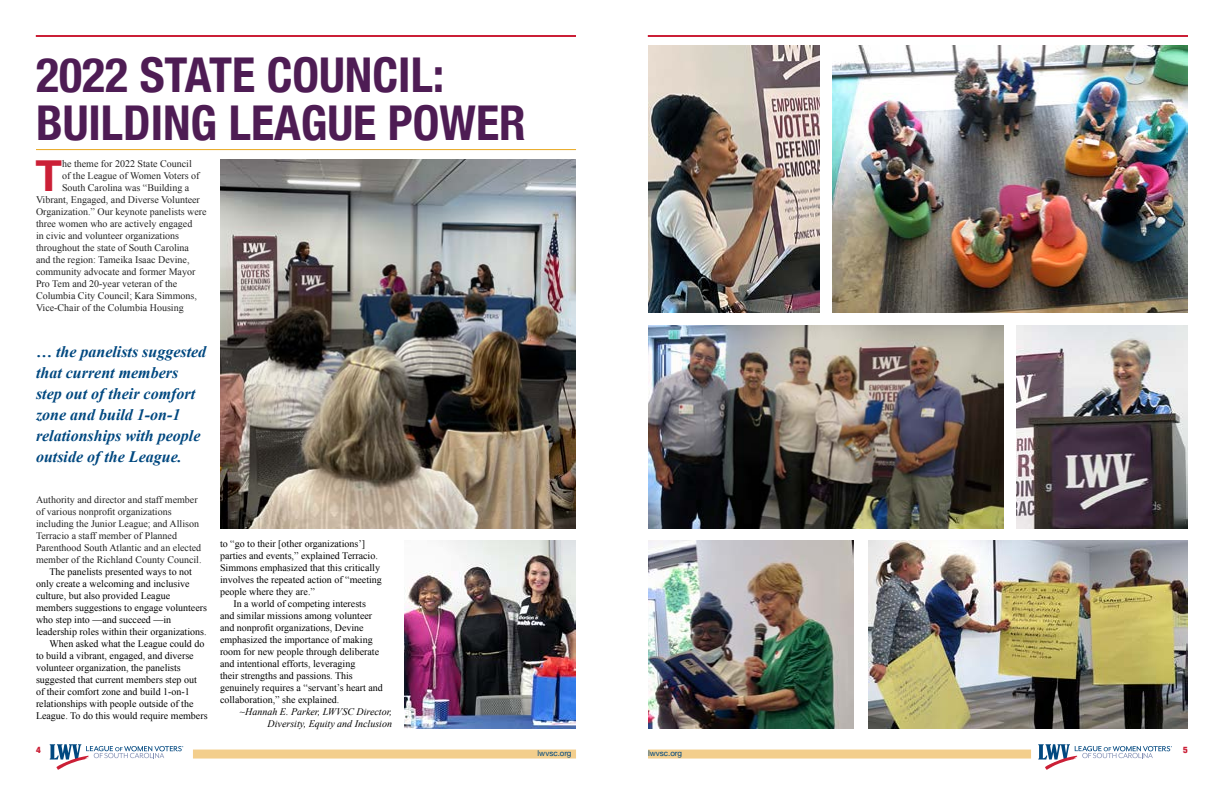
<style>
.page{position:relative;width:1224px;height:792px;background:#fff}
.page>*{position:absolute;margin:0;border:0;box-sizing:border-box;transform-origin:0 0}
.t1{font:700 condensed 48px/48px "Helvetica Neue";color:#4e1c54}
.t2{font:700 43.6px "Helvetica Neue";color:#cb1f36}
.t3{font:italic 700 16px/21px "Times New Roman";color:#004880}
.t4{font:10px "Times New Roman";color:#000}
.t5{font:10px/12px "Times New Roman";color:#222}
.t6{font:italic 10px/12px "Times New Roman";color:#000;text-align:right}
.t7{font:900 condensed 9px "Helvetica Neue";color:#cb1f36}
.t8{font:8px "Helvetica Neue";color:#004880}
</style>
<div class="page">
<hr style="left:36px;top:35px;width:540px;height:2px;background:#cb1f36">
<hr style="left:648px;top:35px;width:540px;height:2px;background:#cb1f36">
<div style="left:193px;top:750px;width:383px;height:9px;background:#f3ce8c"></div>
<div style="left:648px;top:750px;width:383px;height:9px;background:#f3ce8c"></div>
<svg style="left:1038px;top:744px;width:134px;height:26px"></svg>
<svg style="left:50px;top:744px;width:133px;height:26px"></svg>
<hr style="left:36px;top:149px;width:540px;height:1px;background:#e9a71e">
<img style="left:220px;top:160px;width:356px;height:368px">
<img style="left:404px;top:540px;width:172px;height:189px">
<img style="left:648px;top:46px;width:172px;height:267px">
<img style="left:832px;top:46px;width:356px;height:267px">
<img style="left:648px;top:325px;width:356px;height:203px">
<img style="left:1016px;top:325px;width:172px;height:203px">
<img style="left:648px;top:540px;width:205px;height:189px">
<img style="left:868px;top:540px;width:320px;height:189px">
<h1 class="t1" style="left:36px;top:48px;width:491px">2022 STATE COUNCIL:<br>BUILDING LEAGUE POWER</h1>
<h2 class="t2" style="left:35px;top:141px;width:28px">T</h2>
<p class="t5" style="left:62px;top:157px;width:131px">he theme for 2022 State Council</p>
<p class="t5" style="left:62px;top:169px;width:139px">of the League of Women Voters of</p>
<p class="t5" style="left:62px;top:181px;width:129px">South Carolina was “Building a</p>
<p class="t5" style="left:36px;top:193px;width:165px">Vibrant, Engaged, and Diverse Volunteer</p>
<p class="t5" style="left:36px;top:205px;width:172px">Organization.” Our keynote panelists were</p>
<p class="t5" style="left:36px;top:217px;width:158px">three women who are actively engaged</p>
<p class="t5" style="left:36px;top:229px;width:145px">in civic and volunteer organizations</p>
<p class="t5" style="left:36px;top:241px;width:155px">throughout the state of South Carolina</p>
<p class="t5" style="left:36px;top:253px;width:155px">and the region: Tameika Isaac Devine,</p>
<p class="t5" style="left:36px;top:265px;width:161px">community advocate and former Mayor</p>
<p class="t5" style="left:36px;top:277px;width:143px">Pro Tem and 20-year veteran of the</p>
<p class="t5" style="left:36px;top:289px;width:162px">Columbia City Council; Kara Simmons,</p>
<p class="t5" style="left:36px;top:301px;width:149px">Vice-Chair of the Columbia Housing</p>
<h3 class="t3" style="left:36px;top:341px;width:172px">… the panelists suggested that current members step out of their comfort zone and build 1-on-1 relationships with people outside of the League.</h3>
<p class="t5" style="left:36px;top:493px;width:167px">Authority and director and staff member of various nonprofit organizations including the Junior League; and Allison Terracio a staff member of Planned Parenthood South Atlantic and an elected member of the Richland County Council.</p>
<p class="t4" style="left:50px;top:565px;width:144px">The panelists presented ways to not</p>
<p class="t4" style="left:36px;top:577px;width:155px">only create a welcoming and inclusive</p>
<p class="t4" style="left:36px;top:589px;width:136px">culture, but also provided League</p>
<p class="t4" style="left:36px;top:601px;width:173px">members suggestions to engage volunteers</p>
<p class="t4" style="left:36px;top:613px;width:137px">who step into —and succeed —in</p>
<p class="t4" style="left:36px;top:625px;width:172px">leadership roles within their organizations.</p>
<p class="t4" style="left:50px;top:637px;width:156px">When asked what the League could do</p>
<p class="t4" style="left:36px;top:649px;width:159px">to build a vibrant, engaged, and diverse</p>
<p class="t4" style="left:36px;top:661px;width:146px">volunteer organization, the panelists</p>
<p class="t4" style="left:36px;top:673px;width:162px">suggested that current members step out</p>
<p class="t4" style="left:36px;top:685px;width:155px">of their comfort zone and build 1-on-1</p>
<p class="t4" style="left:36px;top:697px;width:159px">relationships with people outside of the</p>
<p class="t4" style="left:36px;top:709px;width:173px">League. To do this would require members</p>
<p class="t4" style="left:220px;top:537px;width:147px">to “go to their [other organizations’]</p>
<p class="t4" style="left:220px;top:549px;width:159px">parties and events,” explained Terracio.</p>
<p class="t4" style="left:220px;top:561px;width:161px">Simmons emphasized that this critically</p>
<p class="t4" style="left:220px;top:573px;width:163px">involves the repeated action of “meeting</p>
<p class="t4" style="left:220px;top:585px;width:96px">people where they are.”</p>
<p class="t4" style="left:234px;top:597px;width:134px">In a world of competing interests</p>
<p class="t4" style="left:220px;top:609px;width:154px">and similar missions among volunteer</p>
<p class="t4" style="left:220px;top:621px;width:145px">and nonprofit organizations, Devine</p>
<p class="t4" style="left:220px;top:633px;width:154px">emphasized the importance of making</p>
<p class="t4" style="left:220px;top:645px;width:161px">room for new people through deliberate</p>
<p class="t4" style="left:220px;top:657px;width:137px">and intentional efforts, leveraging</p>
<p class="t4" style="left:220px;top:669px;width:134px">their strengths and passions. This</p>
<p class="t4" style="left:220px;top:681px;width:164px">genuinely requires a “servant’s heart and</p>
<p class="t4" style="left:220px;top:693px;width:121px">collaboration,” she explained.</p>
<p class="t6" style="left:240px;top:706px;width:154px">~Hannah E. Parker, LWVSC Director,<br>Diversity, Equity and Inclusion</p>
<p class="t7" style="left:36px;top:742px;width:6px">4</p>
<p class="t7" style="left:1183px;top:742px;width:6px">5</p>
<p class="t8" style="left:538px;top:748px;width:35px">lwvsc.org</p>
<p class="t8" style="left:648px;top:748px;width:35px">lwvsc.org</p>
</div>
